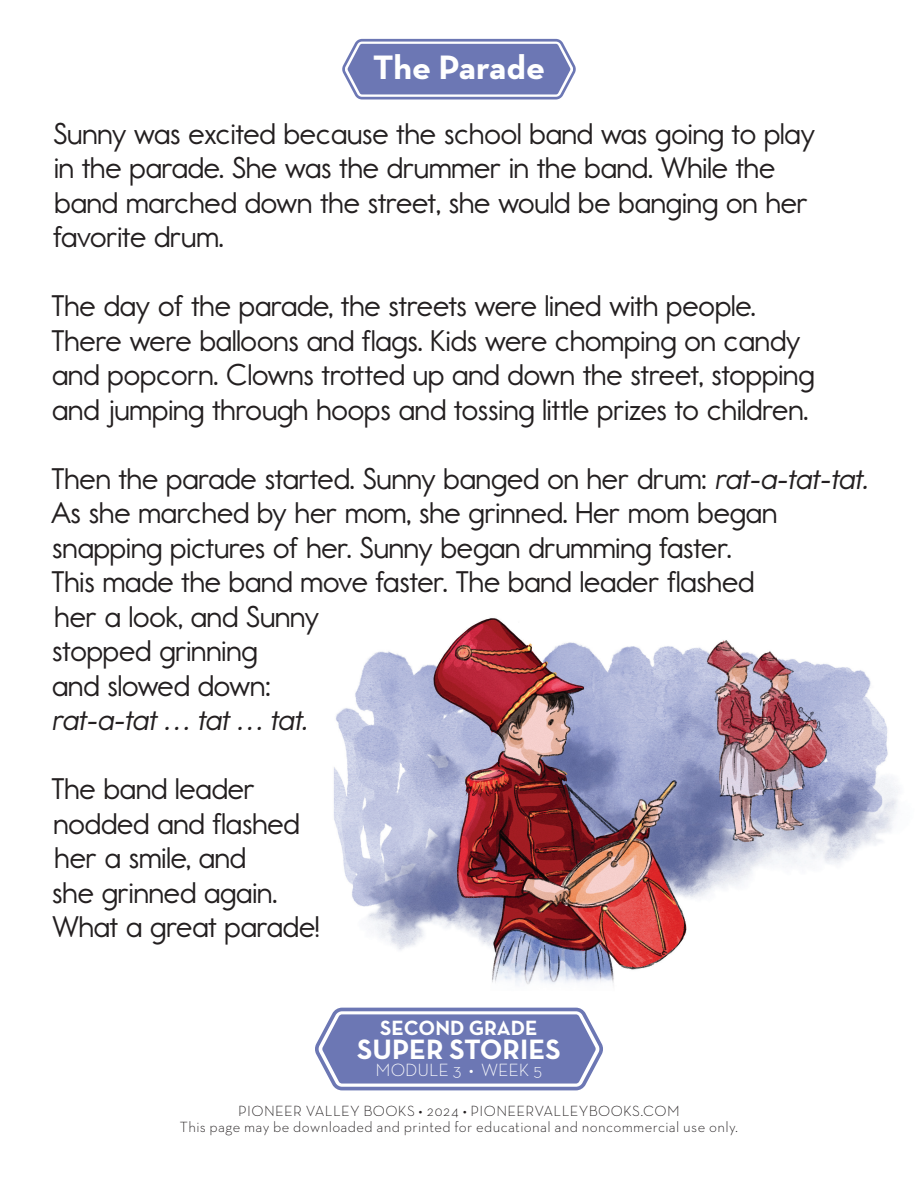
<style>
.page{position:relative;width:918px;height:1188px;background:#fff}
.page>*{position:absolute;margin:0;border:0;box-sizing:border-box;transform-origin:0 0}
.t1{font:700 34.5px "Neutra Text TF";color:#fff}
.t2{font:30px/34.5px "Report School Rg";color:#231f20}
.t3{font:700 28.5px "Neutra Text TF";color:#fff}
.t4{font:700 21px "Neutra Text TF";color:#fff}
.t5{font:300 18px "Neutra Text TF";color:#fff}
.t6{font:300 15px "Neutra Text TF";letter-spacing:.025em;color:#231f20}
.s1{font-style:italic}
</style>
<div class="page">
<svg style="left:315px;top:1029px;width:288px;height:61px;background:#8089be"></svg>
<svg style="left:342px;top:39px;width:234px;height:61px;background:#828cbf"></svg>
<img style="left:324px;top:618px;width:574px;height:422px">
<p class="t1" style="left:373px;top:46px;width:174px">The Parade</p>
<p class="t2" style="left:53px;top:116px;width:763px">Sunny was excited because the school band was going to play in the parade. She was the drummer in the band. While the band marched down the street, she would be banging on her favorite drum.</p>
<p class="t2" style="left:51px;top:289px;width:765px">The day of the parade, the streets were lined with people.<br>There were balloons and flags. Kids were chomping on candy and popcorn. Clowns trotted up and down the street, stopping and jumping through hoops and tossing little prizes to children.</p>
<p class="t2" style="left:51px;top:461px;width:818px">Then the parade started. Sunny banged on her drum: <span class="s1">rat-a-tat-tat.<br></span>As she marched by her mom, she grinned. Her mom began snapping pictures of her. Sunny began drumming faster.<br>This made the band move faster. The band leader flashed<br>her a look, and Sunny<br>stopped grinning<br>and slowed down:<br><span class="s1">rat-a-tat … tat … tat.</span></p>
<p class="t2" style="left:51px;top:772px;width:269px">The band leader nodded and flashed her a smile, and<br>she grinned again.<br>What a great parade!</p>
<p class="t4" style="left:380px;top:1015px;width:159px">SECOND GRADE</p>
<p class="t3" style="left:357px;top:1032px;width:205px">SUPER STORIES</p>
<p class="t5" style="left:376px;top:1059px;width:168px">MODULE 3 • WEEK 5</p>
<p class="t6" style="left:238px;top:1101px;width:443px">PIONEER VALLEY BOOKS • 2024 • PIONEERVALLEYBOOKS.COM</p>
<p class="t6" style="left:180px;top:1118px;width:560px">This page may be downloaded and printed for educational and noncommercial use only.</p>
</div>
